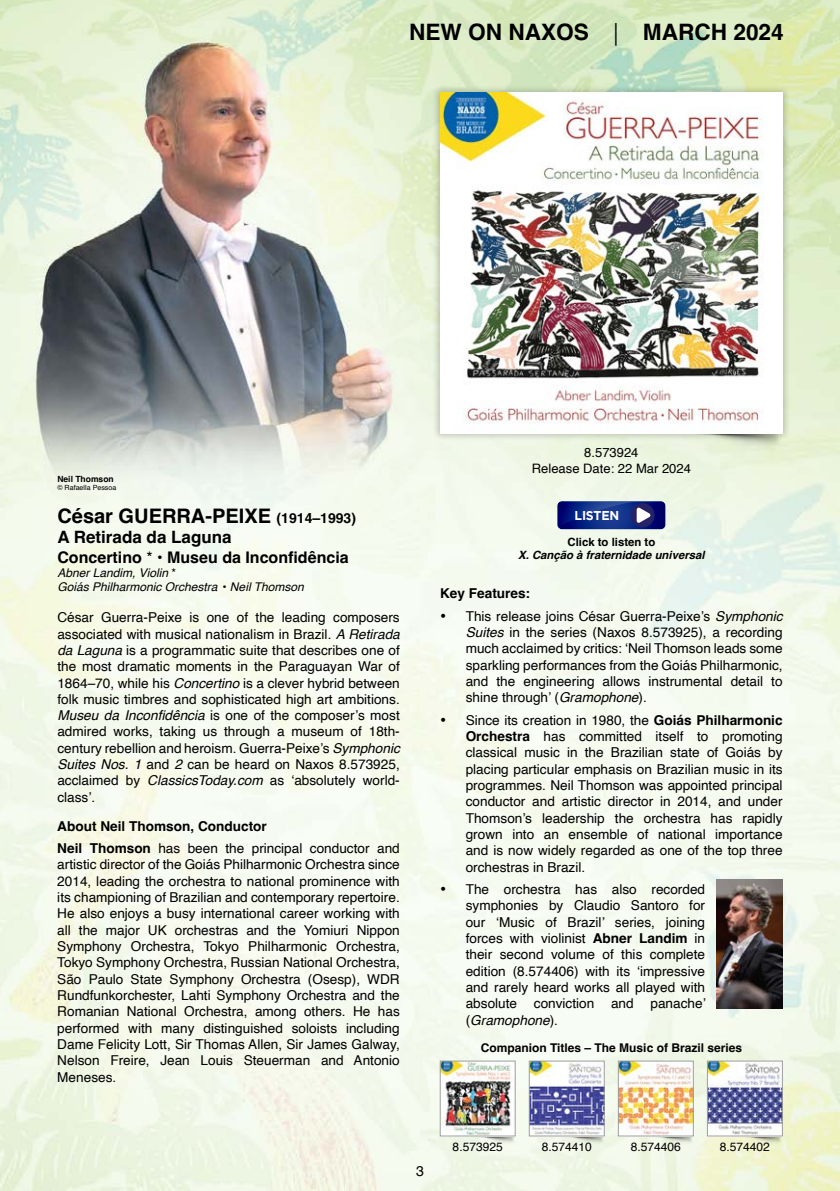
<style>
.page{position:relative;width:840px;height:1191px;background:#fff}
.page>*{position:absolute;margin:0;border:0;box-sizing:border-box;transform-origin:0 0}
.t1{font:700 22.6px "Helvetica";color:#000}
.t2{font:700 20px "Helvetica";color:#000}
.t3{font:700 17px "Helvetica";color:#000}
.t4{font:700 16px "Helvetica";color:#000}
.t5{font:14.2px "Helvetica";color:#000}
.t6{font:13.6px/16.4px "Helvetica";color:#000;text-align:justify}
.t7{font:700 13.6px/22.4px "Helvetica";color:#000}
.t8{font:13px/15.6px "Helvetica";color:#000;text-align:center}
.t9{font:700 12.8px "Gotham";letter-spacing:-.02em;color:#fff}
.t10{font:italic 12px/14.4px "Helvetica";color:#000}
.t11{font:700 12px "Helvetica";color:#000}
.t12{font:12px "Helvetica";color:#000}
.t13{font:italic 700 11.4px "Helvetica";color:#000}
.t14{font:700 11.4px "Helvetica";color:#000}
.t15{font:700 8.6px "Helvetica";color:#000}
.t16{font:7px "Helvetica";color:#000}
.s1{font-weight:300}
.s2{font-size:14px}
.s3{font-weight:400}
.s4{font-style:normal}
.s5{font-style:italic}
.s6{font-weight:700}
</style>
<div class="page">
<img style="left:0;top:0;width:839px;height:1191px">
<img style="left:614px;top:441px;width:168px;height:12px">
<div style="left:431px;top:84px;width:358px;height:357px;background:#000;opacity:.2"></div>
<img style="left:440px;top:93px;width:342px;height:340px">
<svg style="left:557px;top:501px;width:108px;height:28px"></svg>
<img style="left:455px;top:1136px;width:60px;height:9px">
<img style="left:442px;top:1063px;width:71px;height:71px">
<div style="left:440px;top:1061px;width:75px;height:75px;border:1px solid #9d9e9e"></div>
<img style="left:544px;top:1136px;width:60px;height:9px">
<img style="left:531px;top:1063px;width:71px;height:71px">
<div style="left:529px;top:1061px;width:75px;height:75px;border:1px solid #9d9e9e"></div>
<img style="left:633px;top:1136px;width:60px;height:9px">
<img style="left:619px;top:1063px;width:72px;height:71px">
<div style="left:617px;top:1061px;width:76px;height:75px;border:1px solid #9d9e9e"></div>
<img style="left:722px;top:1136px;width:60px;height:9px">
<img style="left:708px;top:1063px;width:72px;height:71px">
<div style="left:706px;top:1061px;width:76px;height:75px;border:1px solid #9d9e9e"></div>
<img style="left:716px;top:879px;width:66px;height:129px">
<h1 class="t1" style="left:409px;top:18px;width:376px">NEW ON NAXOS <span class="s1">|</span> MARCH 2024</h1>
<p class="t15" style="left:57px;top:473px;width:58px">Neil Thomson</p>
<p class="t16" style="left:57px;top:482px;width:60px">© Rafaella Pessoa</p>
<h2 class="t2" style="left:57px;top:504px;width:300px">César GUERRA-PEIXE <span class="s2">(1914–1993)</span></h2>
<p class="t3" style="left:57px;top:527px;width:176px">A Retirada da Laguna</p>
<p class="t4" style="left:57px;top:547px;width:292px">Concertino <span class="s3">*</span> • Museu da Inconfidência</p>
<p class="t10" style="left:57px;top:566px;width:248px">Abner Landim, Violin <span class="s4">*<br></span>Goiás Philharmonic Orchestra <span class="s4">•</span> Neil Thomson</p>
<p class="t6" style="left:57px;top:609px;width:344px">César Guerra-Peixe is one of the leading composers associated with musical nationalism in Brazil. <span class="s5">A Retirada da Laguna</span> is a programmatic suite that describes one of the most dramatic moments in the Paraguayan War of 1864–70, while his <span class="s5">Concertino</span> is a clever hybrid between folk music timbres and sophisticated high art ambitions.<br><span class="s5">Museu da Inconfidência</span> is one of the composer’s most admired works, taking us through a museum of 18th&shy;century rebellion and heroism. Guerra-Peixe’s <span class="s5">Symphonic Suites Nos. 1</span> and <span class="s5">2</span> can be heard on Naxos 8.573925, acclaimed by <span class="s5">ClassicsToday.com</span> as ‘absolutely world&shy;class’.</p>
<p class="t7" style="left:57px;top:816px;width:344px">About Neil Thomson, Conductor<br>Neil Thomson <span class="s3">has been the principal conductor and</span></p>
<p class="t6" style="left:57px;top:857px;width:344px">artistic director of the Goiás Philharmonic Orchestra since 2014, leading the orchestra to national prominence with its championing of Brazilian and contemporary repertoire.<br>He also enjoys a busy international career working with all the major UK orchestras and the Yomiuri Nippon Symphony Orchestra, Tokyo Philharmonic Orchestra, Tokyo Symphony Orchestra, Russian National Orchestra, São Paulo State Symphony Orchestra (Osesp), WDR Rundfunkorchester, Lahti Symphony Orchestra and the Romanian National Orchestra, among others. He has performed with many distinguished soloists including Dame Felicity Lott, Sir Thomas Allen, Sir James Galway, Nelson Freire, Jean Louis Steuerman and Antonio Meneses.</p>
<p class="t8" style="left:531px;top:445px;width:160px">8.573924<br>Release Date: 22 Mar 2024</p>
<p class="t9" style="left:574px;top:508px;width:46px">LISTEN</p>
<p class="t14" style="left:567px;top:535px;width:89px">Click to listen to</p>
<p class="t13" style="left:518px;top:548px;width:188px">X. Canção à fraternidade universal</p>
<p class="t7" style="left:440px;top:584px;width:91px">Key Features:</p>
<p class="t6" style="left:465px;top:608px;width:318px;text-indent:-26px">• This release joins César Guerra-Peixe’s <span class="s5">Symphonic Suites</span> in the series (Naxos 8.573925), a recording much acclaimed by critics: ‘Neil Thomson leads some sparkling performances from the Goiás Philharmonic, and the engineering allows instrumental detail to shine through’ (<span class="s5">Gramophone</span>).</p>
<p class="t6" style="left:465px;top:712px;width:318px;text-indent:-26px">• Since its creation in 1980, the <span class="s6">Goiás Philharmonic Orchestra</span> has committed itself to promoting classical music in the Brazilian state of Goiás by placing particular emphasis on Brazilian music in its programmes. Neil Thomson was appointed principal conductor and artistic director in 2014, and under Thomson’s leadership the orchestra has rapidly grown into an ensemble of national importance and is now widely regarded as one of the top three orchestras in Brazil.</p>
<p class="t6" style="left:465px;top:881px;width:241px;text-indent:-26px">• The orchestra has also recorded symphonies by Claudio Santoro for our ‘Music of Brazil’ series, joining forces with violinist <span class="s6">Abner Landim</span> in their second volume of this complete edition (8.574406) with its ‘impressive and rarely heard works all played with absolute conviction and panache’ (<span class="s5">Gramophone</span>).</p>
<p class="t11" style="left:480px;top:1040px;width:263px">Companion Titles – The Music of Brazil series</p>
<p class="t5" style="left:416px;top:1160px;width:9px">3</p>
<p class="t12" style="left:452px;top:1138px;width:52px">8.573925</p>
<p class="t12" style="left:541px;top:1138px;width:52px">8.574410</p>
<p class="t12" style="left:630px;top:1138px;width:52px">8.574406</p>
<p class="t12" style="left:719px;top:1138px;width:52px">8.574402</p>
</div>
